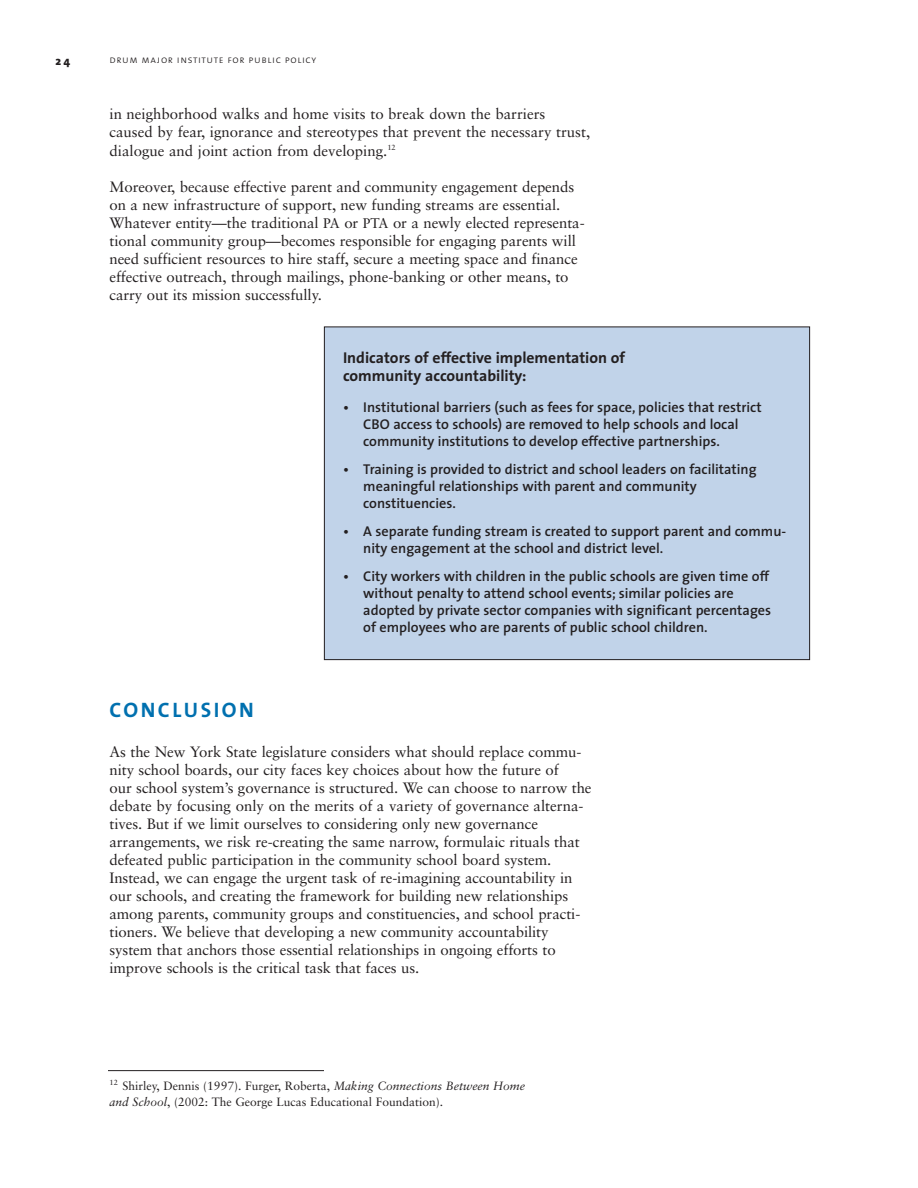
<style>
.page{position:relative;width:918px;height:1188px;background:#fff}
.page>*{position:absolute;margin:0;border:0;box-sizing:border-box;transform-origin:0 0}
.t1{font:700 21px "The Sans";letter-spacing:.12em;color:#0070af}
.t2{font:700 15.75px/18.9px "The Sans";color:#231f20}
.t3{font:15px/18px "Sabon";letter-spacing:-.005em;color:#231f20}
.t4{font:600 14.25px/17.1px "The Sans";color:#231f20}
.t5{font:12px/15.8px "Sabon";color:#231f20}
.t6{font:800 12px "The Sans";color:#231f20}
.t7{font:10.5px "The Sans Light Caps";letter-spacing:.06em;color:#231f20}
.s1{font-size:13.8px}
.s2{font-style:italic}
</style>
<div class="page">
<div style="left:324px;top:327px;width:486px;height:333px;background:#c1d3e9"></div>
<div style="left:324px;top:327px;width:486px;height:333px;border:1px solid #231f20"></div>
<hr style="left:108px;top:1070px;width:216px;height:1px;background:#231f20">
<p class="t6" style="left:55px;top:56px;width:16px">24</p>
<p class="t7" style="left:109px;top:53px;width:208px">drum major institute for public policy</p>
<p class="t3" style="left:110px;top:107px;width:482px">in neighborhood walks and home visits to break down the barriers caused by fear, ignorance and stereotypes that prevent the necessary trust, dialogue and joint action from developing.<sup>12</sup></p>
<p class="t3" style="left:110px;top:179px;width:477px">Moreover, because effective parent and community engagement depends on a new infrastructure of support, new funding streams are essential.<br>Whatever entity—the traditional <span class="s1">PA</span> or <span class="s1">PTA</span> or a newly elected representa&shy;tional community group—becomes responsible for engaging parents will need sufficient resources to hire staff, secure a meeting space and finance effective outreach, through mailings, phone-banking or other means, to carry out its mission successfully.</p>
<p class="t2" style="left:343px;top:349px;width:284px">Indicators of effective implementation of community accountability:</p>
<p class="t4" style="left:363px;top:400px;width:400px;text-indent:-20px">• Institutional barriers (such as fees for space, policies that restrict<br>CBO access to schools) are removed to help schools and local community institutions to develop effective partnerships.</p>
<p class="t4" style="left:363px;top:462px;width:395px;text-indent:-20px">• Training is provided to district and school leaders on facilitating meaningful relationships with parent and community constituencies.</p>
<p class="t4" style="left:363px;top:524px;width:424px;text-indent:-20px">• A separate funding stream is created to support parent and commu&shy;nity engagement at the school and district level.</p>
<p class="t4" style="left:363px;top:569px;width:409px;text-indent:-20px">• City workers with children in the public schools are given time off without penalty to attend school events; similar policies are adopted by private sector companies with significant percentages of employees who are parents of public school children.</p>
<h1 class="t1" style="left:110px;top:702px;width:146px">CONCLUSION</h1>
<p class="t3" style="left:110px;top:744px;width:484px">As the New York State legislature considers what should replace commu&shy;nity school boards, our city faces key choices about how the future of<br>our school system’s governance is structured. We can choose to narrow the debate by focusing only on the merits of a variety of governance alterna&shy;tives. But if we limit ourselves to considering only new governance arrangements, we risk re-creating the same narrow, formulaic rituals that defeated public participation in the community school board system.<br>Instead, we can engage the urgent task of re-imagining accountability in our schools, and creating the framework for building new relationships among parents, community groups and constituencies, and school practi&shy;tioners. We believe that developing a new community accountability system that anchors those essential relationships in ongoing efforts to improve schools is the critical task that faces us.</p>
<p class="t5" style="left:109px;top:1079px;width:417px"><sup>12</sup> Shirley, Dennis (1997). Furger, Roberta, <span class="s2">Making Connections Between Home and School</span>, (2002: The George Lucas Educational Foundation).</p>
</div>
